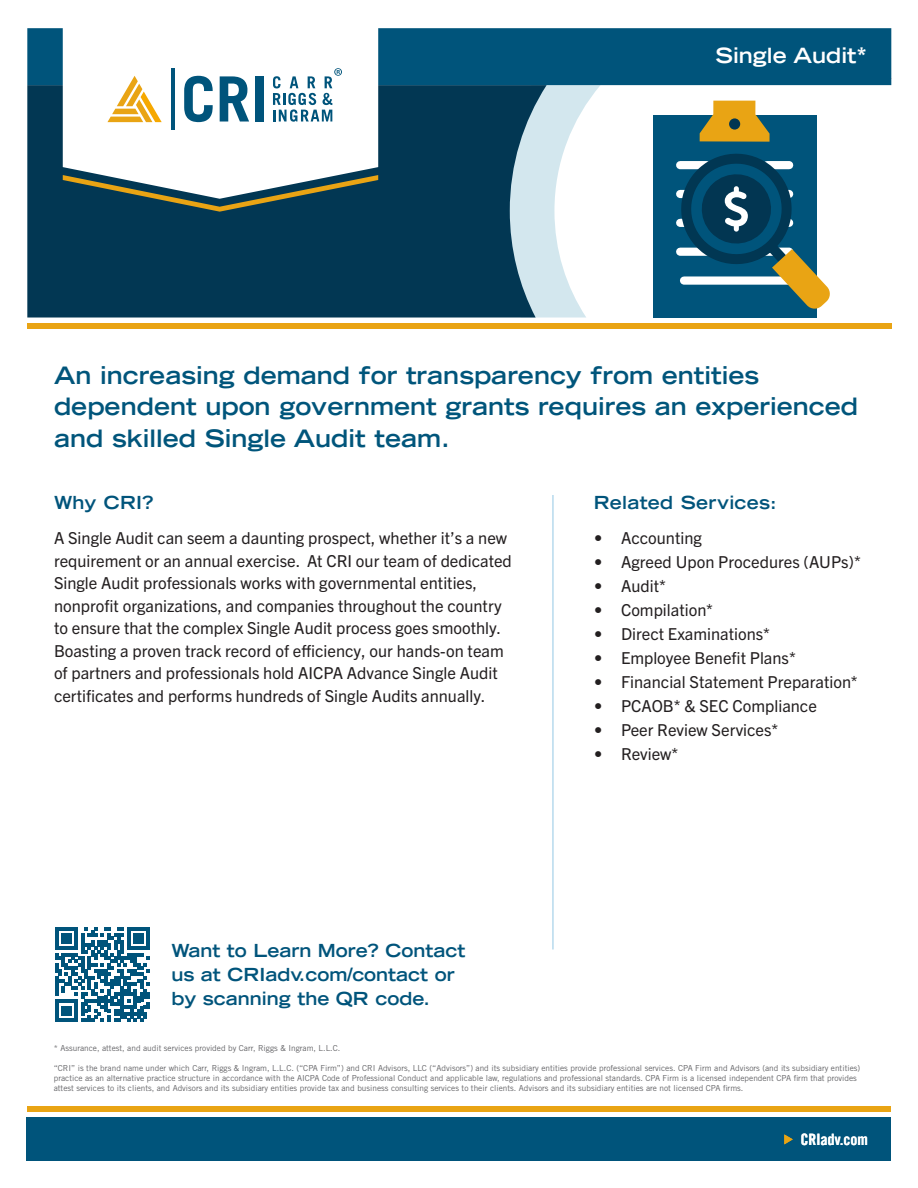
<style>
.page{position:relative;width:918px;height:1188px;background:#fff}
.page>*{position:absolute;margin:0;border:0;box-sizing:border-box;transform-origin:0 0}
.Red-_Top_Large_Subheader{font:700 expanded 24px/31.5px "Trade Gothic LT Std";color:#00557b}
.Top_Header_Title-_White{font:700 expanded 21px "Trade Gothic LT Std";color:#fff}
.List_TITLE_-_Related_Service_Industry{font:700 expanded 18px/24px "Trade Gothic LT Std";color:#00547b}
.Paragraph__Body_Text{font:16.5px/22.5px "Trade Gothic Next LT Pro";color:#231f20}
.t1{font:15.75px "Trade Gothic LT Std Bd Cn 20";color:#fff}
.t2{font:8.25px/9.9px "Trade Gothic LT Std";color:#636366}
</style>
<div class="page">
<div style="left:27px;top:1118px;width:864px;height:43px;background:#00547b"></div>
<div style="left:27px;top:1106px;width:864px;height:6px;background:#e9a414"></div>
<div style="left:27px;top:324px;width:864px;height:5px;background:#e9a414"></div>
<svg style="left:547px;top:85px;width:54px;height:233px"></svg>
<svg style="left:27px;top:85px;width:520px;height:233px;background:#12445f"></svg>
<div style="left:27px;top:28px;width:864px;height:57px;background:#00547b"></div>
<svg style="left:63px;top:199px;width:315px;height:13px;background:#1e444b"></svg>
<svg style="left:63px;top:28px;width:315px;height:171px"></svg>
<hr style="left:171px;top:68px;width:4px;height:62px;background:#00547b">
<svg style="left:184px;top:76px;width:29px;height:46px"></svg>
<svg style="left:220px;top:76px;width:29px;height:46px"></svg>
<div style="left:255px;top:76px;width:9px;height:46px;background:#00547b"></div>
<svg style="left:107px;top:76px;width:55px;height:46px"></svg>
<svg style="left:273px;top:68px;width:69px;height:54px"></svg>
<svg style="left:55px;top:927px;width:95px;height:95px"></svg>
<svg style="left:784px;top:1134px;width:9px;height:10px"></svg>
<div style="left:653px;top:115px;width:164px;height:203px;background:#00547b"></div>
<svg style="left:676px;top:101px;width:154px;height:208px"></svg>
<hr style="left:552px;top:495px;width:2px;height:455px;background:#b7daed">
<p class="Top_Header_Title-_White" style="left:716px;top:42px;width:153px">Single Audit*</p>
<p class="Red-_Top_Large_Subheader" style="left:54px;top:359px;width:806px">An increasing demand for transparency from entities dependent upon government grants requires an experienced and skilled Single Audit team.</p>
<p class="List_TITLE_-_Related_Service_Industry" style="left:54px;top:490px;width:101px">Why CRI?</p>
<p class="Paragraph__Body_Text" style="left:54px;top:526px;width:459px">A Single Audit can seem a daunting prospect, whether it’s a new requirement or an annual exercise. At CRI our team of dedicated Single Audit professionals works with governmental entities, nonprofit organizations, and companies throughout the country to ensure that the complex Single Audit process goes smoothly.<br>Boasting a proven track record of efficiency, our hands-on team of partners and professionals hold AICPA Advance Single Audit certificates and performs hundreds of Single Audits annually.</p>
<h3 class="List_TITLE_-_Related_Service_Industry" style="left:171px;top:938px;width:295px">Want to Learn More? Contact us at CRIadv.com/contact or by scanning the QR code.</h3>
<p class="List_TITLE_-_Related_Service_Industry" style="left:594px;top:490px;width:184px">Related Services:</p>
<p class="Paragraph__Body_Text" style="left:594px;top:526px;width:109px">• Accounting</p>
<p class="Paragraph__Body_Text" style="left:594px;top:550px;width:268px">• Agreed Upon Procedures (AUPs)*</p>
<p class="Paragraph__Body_Text" style="left:594px;top:574px;width:73px">• Audit*</p>
<p class="Paragraph__Body_Text" style="left:594px;top:598px;width:120px">• Compilation*</p>
<p class="Paragraph__Body_Text" style="left:594px;top:622px;width:178px">• Direct Examinations*</p>
<p class="Paragraph__Body_Text" style="left:594px;top:646px;width:203px">• Employee Benefit Plans*</p>
<p class="Paragraph__Body_Text" style="left:594px;top:670px;width:265px">• Financial Statement Preparation*</p>
<p class="Paragraph__Body_Text" style="left:594px;top:694px;width:224px">• PCAOB* &amp; SEC Compliance</p>
<p class="Paragraph__Body_Text" style="left:594px;top:718px;width:186px">• Peer Review Services*</p>
<p class="Paragraph__Body_Text" style="left:594px;top:742px;width:86px">• Review*</p>
<p class="t2" style="left:54px;top:1043px;width:288px">* Assurance, attest, and audit services provided by Carr, Riggs &amp; Ingram, L.L.C.</p>
<p class="t2" style="left:54px;top:1063px;width:808px">“CRI” is the brand name under which Carr, Riggs &amp; Ingram, L.L.C. (“CPA Firm”) and CRI Advisors, LLC (“Advisors”) and its subsidiary entities provide professional services. CPA Firm and Advisors (and its subsidiary entities) practice as an alternative practice structure in accordance with the AICPA Code of Professional Conduct and applicable law, regulations and professional standards. CPA Firm is a licensed independent CPA firm that provides attest services to its clients, and Advisors and its subsidiary entities provide tax and business consulting services to their clients. Advisors and its subsidiary entities are not licensed CPA firms.</p>
<h3 class="t1" style="left:800px;top:1130px;width:69px">CRIadv.com</h3>
</div>
